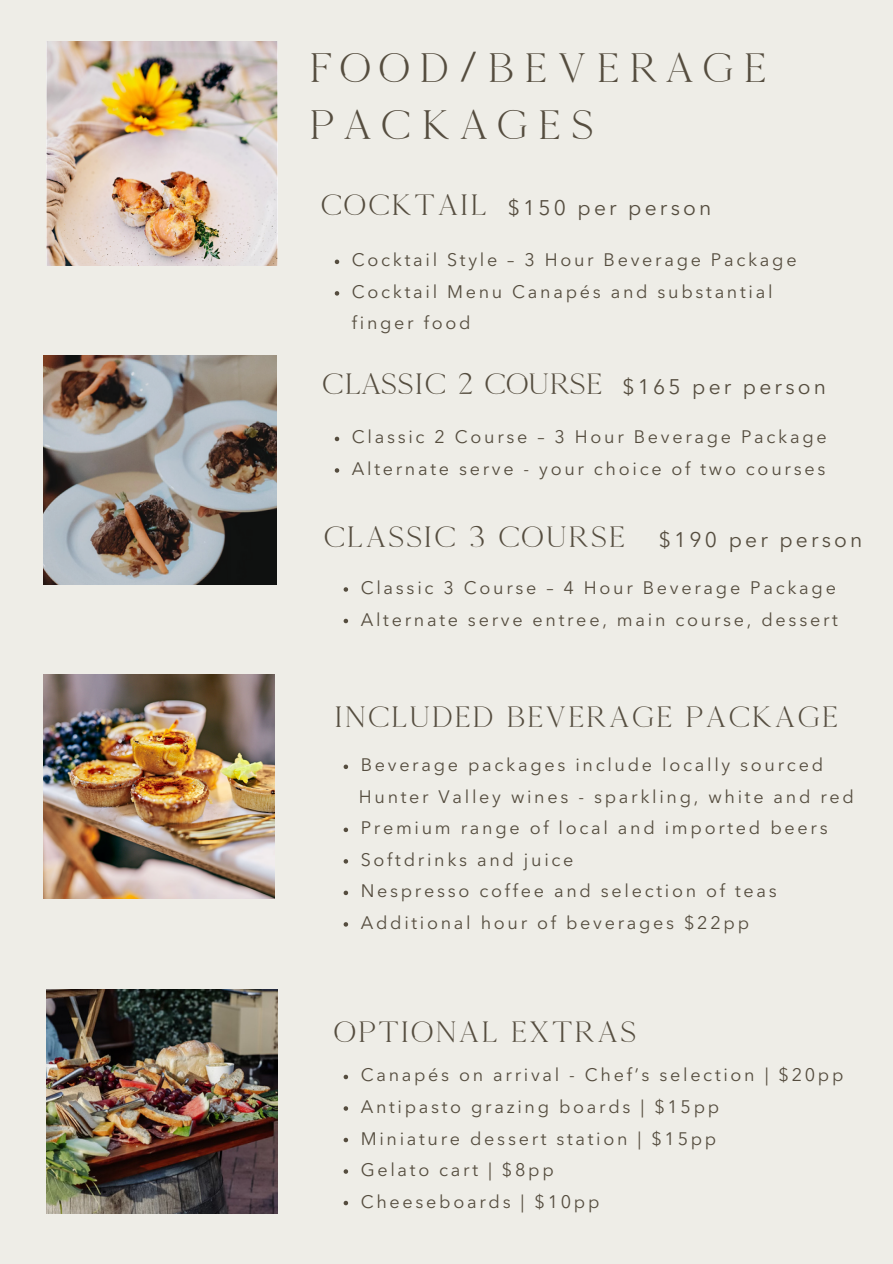
<style>
.page{position:relative;width:893px;height:1264px;background:#fff}
.page>*{position:absolute;margin:0;border:0;box-sizing:border-box;transform-origin:0 0}
.t1{font:42px/57.3px "Kinfolk";letter-spacing:.18em;color:#554d3f}
.t2{font:30px "Kinfolk";color:#554d3f}
.t3{font:30px "Kinfolk";letter-spacing:-.04em;color:#554d3f}
.t4{font:21px "Avenir Next LT Pro";letter-spacing:.15em;color:#554d3f}
.t5{font:18px/31.5px "Avenir Next LT Pro";letter-spacing:.15em;color:#554d3f}
</style>
<div class="page">
<div style="left:0;top:0;width:892px;height:1263px;background:#eeede7"></div>
<img style="left:44px;top:675px;width:231px;height:224px">
<img style="left:47px;top:42px;width:230px;height:224px">
<img style="left:47px;top:989px;width:230px;height:224px">
<svg style="left:335px;top:259px;width:4px;height:5px"></svg>
<svg style="left:335px;top:291px;width:4px;height:4px"></svg>
<svg style="left:343px;top:587px;width:5px;height:4px"></svg>
<svg style="left:343px;top:618px;width:5px;height:5px"></svg>
<svg style="left:335px;top:436px;width:4px;height:5px"></svg>
<svg style="left:335px;top:468px;width:4px;height:4px"></svg>
<svg style="left:343px;top:1074px;width:5px;height:5px"></svg>
<svg style="left:343px;top:1106px;width:5px;height:4px"></svg>
<svg style="left:343px;top:1137px;width:5px;height:5px"></svg>
<svg style="left:343px;top:1169px;width:5px;height:4px"></svg>
<svg style="left:343px;top:1200px;width:5px;height:5px"></svg>
<svg style="left:343px;top:764px;width:5px;height:5px"></svg>
<svg style="left:343px;top:827px;width:5px;height:5px"></svg>
<svg style="left:343px;top:859px;width:5px;height:4px"></svg>
<svg style="left:343px;top:890px;width:5px;height:5px"></svg>
<svg style="left:343px;top:922px;width:5px;height:4px"></svg>
<img style="left:44px;top:356px;width:233px;height:228px">
<h4 class="t1" style="left:308px;top:38px;width:461px">FOOD/BEVERAGE<br>PACKAGES</h4>
<p class="t2" style="left:320px;top:187px;width:169px">COCKTAIL</p>
<p class="t4" style="left:508px;top:199px;width:205px">$150 per person</p>
<h1 class="t5" style="left:352px;top:246px;width:446px">Cocktail Style – 3 Hour Beverage Package</h1>
<h3 class="t5" style="left:352px;top:277px;width:422px">Cocktail Menu Canapés and substantial finger food</h3>
<h3 class="t3" style="left:321px;top:366px;width:284px">CLASSIC 2 COURSE</h3>
<p class="t4" style="left:622px;top:378px;width:205px">$165 per person</p>
<p class="t5" style="left:352px;top:423px;width:476px">Classic 2 Course – 3 Hour Beverage Package</p>
<p class="t5" style="left:352px;top:454px;width:475px">Alternate serve - your choice of two courses</p>
<h4 class="t2" style="left:323px;top:519px;width:304px">CLASSIC 3 COURSE</h4>
<p class="t4" style="left:659px;top:531px;width:205px">$190 per person</p>
<p class="t5" style="left:360px;top:573px;width:477px">Classic 3 Course – 4 Hour Beverage Package</p>
<h2 class="t5" style="left:360px;top:605px;width:478px">Alternate serve entree, main course, dessert</h2>
<h4 class="t2" style="left:334px;top:698px;width:506px">INCLUDED BEVERAGE PACKAGE</h4>
<p class="t5" style="left:360px;top:751px;width:464px">Beverage packages include locally sourced</p>
<p class="t5" style="left:359px;top:782px;width:496px">Hunter Valley wines - sparkling, white and red</p>
<p class="t5" style="left:360px;top:814px;width:468px">Premium range of local and imported beers</p>
<p class="t5" style="left:360px;top:845px;width:214px">Softdrinks and juice</p>
<h3 class="t5" style="left:360px;top:877px;width:417px">Nespresso coffee and selection of teas</h3>
<p class="t5" style="left:360px;top:908px;width:390px">Additional hour of beverages $22pp</p>
<p class="t2" style="left:333px;top:1013px;width:305px">OPTIONAL EXTRAS</p>
<p class="t5" style="left:360px;top:1061px;width:484px">Canapés on arrival - Chef’s selection | $20pp</p>
<p class="t5" style="left:360px;top:1092px;width:360px">Antipasto grazing boards | $15pp</p>
<h3 class="t5" style="left:360px;top:1124px;width:357px">Miniature dessert station | $15pp</h3>
<p class="t5" style="left:360px;top:1155px;width:194px">Gelato cart | $8pp</p>
<p class="t5" style="left:360px;top:1187px;width:240px">Cheeseboards | $10pp</p>
</div>
